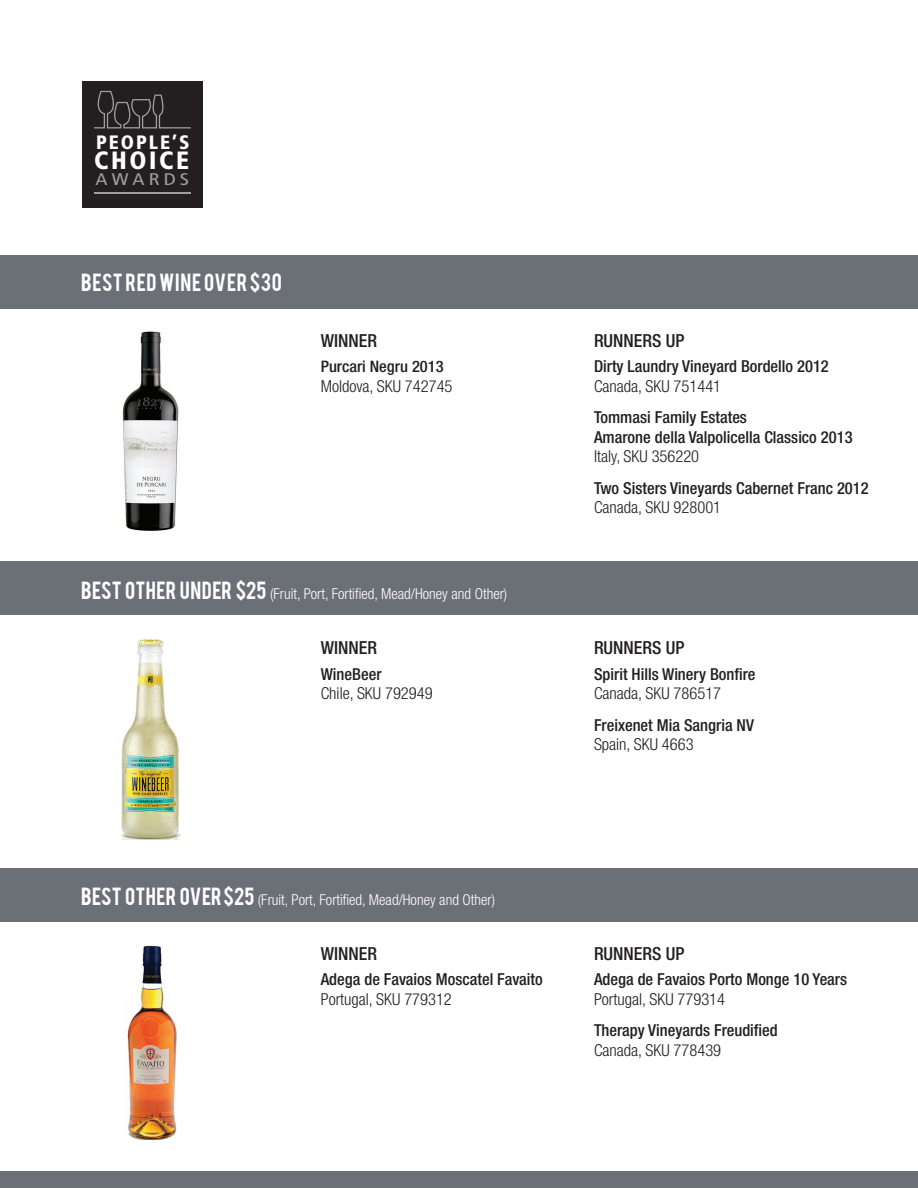
<style>
.page{position:relative;width:918px;height:1188px;background:#fff}
.page>*{position:absolute;margin:0;border:0;box-sizing:border-box;transform-origin:0 0}
.t1{font:900 condensed 25.05px "Frutiger LT";letter-spacing:.105em;color:#fff}
.t2{font:19.5px "Bebas";letter-spacing:.04em;color:#fff}
.t3{font:900 condensed 19.35px "Frutiger LT";letter-spacing:.1em;color:#fff}
.t4{font:500 condensed 18px "Helvetica Neue";color:#231f20}
.t5{font:condensed 16.8px "Frutiger LT";letter-spacing:.195em;color:#9d9fa2;scale:1.25 1}
.t6{font:500 condensed 16.5px/19.5px "Helvetica Neue";color:#231f20}
.t7{font:300 condensed 16.5px "Helvetica Neue";color:#231f20}
.t8{font:500 condensed 15.9px "Helvetica Neue";color:#231f20;scale:1.04 1}
.t9{font:300 condensed 15px "Helvetica Neue";color:#fff}
.s1{font-family:"Bebas";font-weight:400;font-stretch:normal;font-size:19.5px}
</style>
<div class="page">
<div style="left:82px;top:81px;width:121px;height:127px;background:#231f20"></div>
<svg style="left:94px;top:91px;width:97px;height:37px"></svg>
<hr style="left:94px;top:192px;width:97px;height:2px;background:#9d9fa2">
<div style="left:0;top:255px;width:918px;height:53px;background:#6b6f76"></div>
<div style="left:0;top:562px;width:918px;height:53px;background:#6b6f76"></div>
<div style="left:0;top:868px;width:918px;height:53px;background:#6b6f76"></div>
<div style="left:0;top:1172px;width:918px;height:16px;background:#6b6f76"></div>
<img style="left:121px;top:639px;width:60px;height:200px">
<img style="left:123px;top:331px;width:55px;height:200px">
<img style="left:127px;top:945px;width:49px;height:195px">
<p class="t3" style="left:96px;top:131px;width:95px">PEOPLE’S</p>
<h1 class="t1" style="left:94px;top:145px;width:97px">CHOICE</h1>
<p class="t5" style="left:96px;top:170px;width:77px">AWARDS</p>
<p class="t2" style="left:81px;top:268px;width:202px">BEST RED WINE OVER $30</p>
<p class="t4" style="left:321px;top:330px;width:58px">WINNER</p>
<p class="t8" style="left:321px;top:357px;width:120px">Purcari Negru 2013</p>
<p class="t7" style="left:321px;top:377px;width:133px">Moldova, SKU 742745</p>
<p class="t9" style="left:81px;top:585px;width:428px"><span class="s1">BEST OTHER UNDER $25</span> (Fruit, Port, Fortified, Mead/Honey and Other)</p>
<p class="t4" style="left:594px;top:330px;width:92px">RUNNERS UP</p>
<p class="t6" style="left:594px;top:357px;width:236px">Dirty Laundry Vineyard Bordello 2012</p>
<p class="t7" style="left:594px;top:377px;width:129px">Canada, SKU 751441</p>
<p class="t6" style="left:594px;top:408px;width:260px">Tommasi Family Estates<br>Amarone della Valpolicella Classico 2013</p>
<p class="t7" style="left:594px;top:447px;width:107px">Italy, SKU 356220</p>
<p class="t6" style="left:594px;top:478px;width:276px">Two Sisters Vineyards Cabernet Franc 2012</p>
<p class="t7" style="left:594px;top:498px;width:129px">Canada, SKU 928001</p>
<p class="t4" style="left:321px;top:637px;width:58px">WINNER</p>
<p class="t4" style="left:594px;top:637px;width:92px">RUNNERS UP</p>
<p class="t6" style="left:321px;top:664px;width:62px">WineBeer</p>
<p class="t7" style="left:321px;top:684px;width:113px">Chile, SKU 792949</p>
<p class="t6" style="left:594px;top:664px;width:163px">Spirit Hills Winery Bonfire</p>
<p class="t7" style="left:594px;top:684px;width:129px">Canada, SKU 786517</p>
<p class="t6" style="left:594px;top:715px;width:162px">Freixenet Mia Sangria NV</p>
<p class="t7" style="left:594px;top:735px;width:101px">Spain, SKU 4663</p>
<p class="t9" style="left:81px;top:891px;width:416px"><span class="s1">BEST OTHER OVER $25</span> (Fruit, Port, Fortified, Mead/Honey and Other)</p>
<p class="t4" style="left:321px;top:943px;width:58px">WINNER</p>
<p class="t6" style="left:321px;top:969px;width:224px">Adega de Favaios Moscatel Favaito</p>
<p class="t7" style="left:321px;top:989px;width:133px">Portugal, SKU 779312</p>
<p class="t4" style="left:594px;top:943px;width:92px">RUNNERS UP</p>
<p class="t6" style="left:594px;top:969px;width:255px">Adega de Favaios Porto Monge 10 Years</p>
<p class="t7" style="left:594px;top:989px;width:133px">Portugal, SKU 779314</p>
<p class="t6" style="left:594px;top:1020px;width:185px">Therapy Vineyards Freudified</p>
<p class="t7" style="left:594px;top:1040px;width:129px">Canada, SKU 778439</p>
</div>
